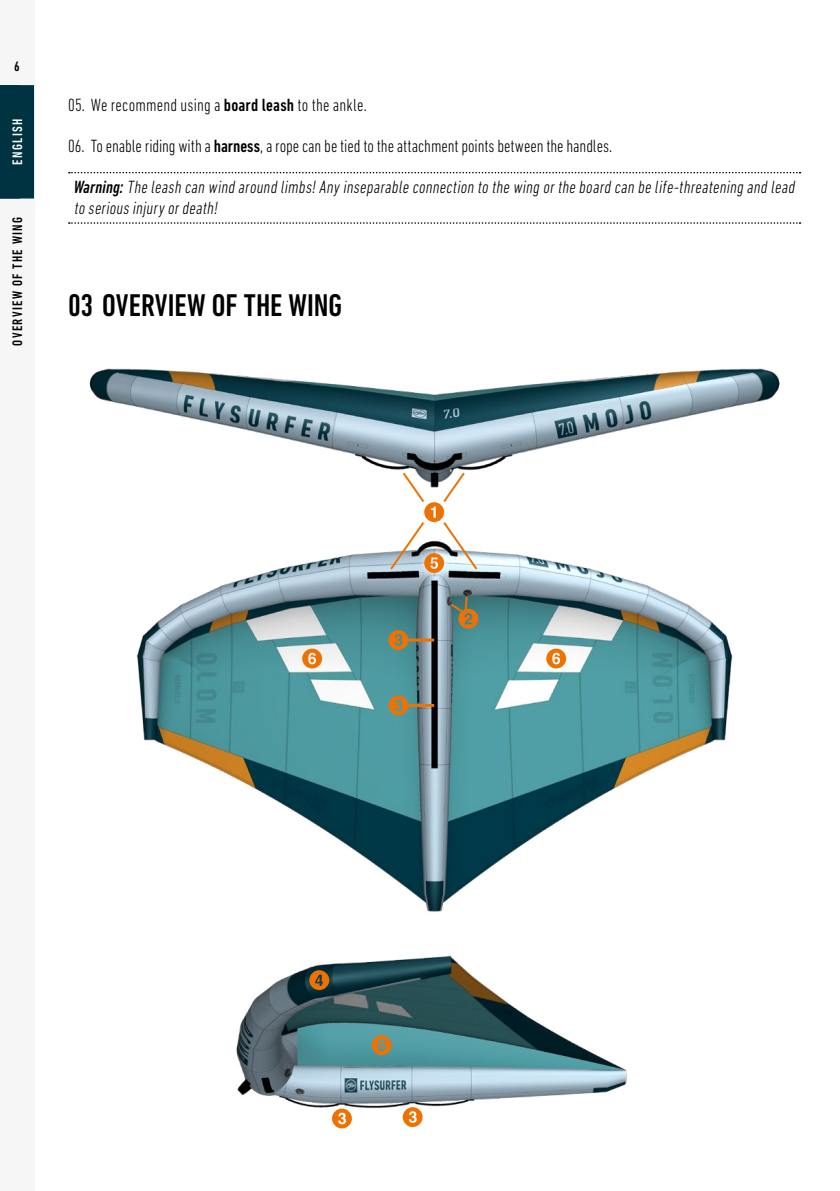
<style>
.page{position:relative;width:840px;height:1191px;background:#fff}
.page>*{position:absolute;margin:0;border:0;box-sizing:border-box;transform-origin:0 0}
.t1{font:500 condensed 32px "DIN Next LT Pro";color:#000}
.t2{font:italic 300 condensed 18px/20.6px "DIN Next LT Pro";color:#000}
.t3{font:300 condensed 18px "DIN Next LT Pro";color:#000}
.t4{font:500 condensed 14px "DIN Next LT Pro";letter-spacing:.1em;color:#000}
.t5{font:500 condensed 14px "DIN Next LT Pro";letter-spacing:.095em;color:#fff}
.s1{font-weight:500}
</style>
<div class="page">
<div style="left:0;top:0;width:34px;height:1191px;background:#f6f6f6"></div>
<div style="left:5px;top:90px;width:24px;height:103px;background:#003341"></div>
<div style="left:0;top:85px;width:34px;height:113px;border:10px solid #003341"></div>
<svg style="left:69px;top:172px;width:731px;height:1px"></svg>
<svg style="left:69px;top:222px;width:731px;height:2px"></svg>
<img style="left:136px;top:551px;width:597px;height:361px">
<img style="left:89px;top:368px;width:691px;height:102px">
<img style="left:236px;top:955px;width:391px;height:174px">
<hr style="left:407px;top:638px;width:27px;height:3px;background:#ee7203">
<hr style="left:407px;top:704px;width:27px;height:3px;background:#ee7203">
<svg style="left:309px;top:970px;width:20px;height:20px"></svg>
<svg style="left:388px;top:630px;width:20px;height:20px"></svg>
<svg style="left:402px;top:1107px;width:20px;height:20px"></svg>
<svg style="left:388px;top:695px;width:20px;height:20px"></svg>
<svg style="left:332px;top:1108px;width:19px;height:20px"></svg>
<div style="left:416px;top:546px;width:35px;height:34px;background:#fff;opacity:.85"></div>
<svg style="left:546px;top:648px;width:20px;height:20px"></svg>
<svg style="left:302px;top:648px;width:20px;height:20px"></svg>
<svg style="left:448px;top:594px;width:30px;height:34px"></svg>
<svg style="left:371px;top:1035px;width:20px;height:20px"></svg>
<svg style="left:388px;top:470px;width:91px;height:103px"></svg>
<p class="t4" style="left:14px;top:58px;width:7px">6</p>
<p class="t5" style="left:10px;top:165px;width:47px;rotate:-90deg">ENGLISH</p>
<p class="t4" style="left:10px;top:346px;width:130px;rotate:-90deg">Overview of the wing</p>
<p class="t3" style="left:68px;top:95px;width:300px">05. We recommend using a <span class="s1">board leash</span> to the ankle.</p>
<p class="t3" style="left:68px;top:136px;width:545px">06. To enable riding with a <span class="s1">harness</span>, a rope can be tied to the attachment points between the handles.</p>
<p class="t2" style="left:74px;top:177px;width:725px"><span class="s1">Warning:</span> The leash can wind around limbs!Any inseparable connection to the wing orthe board can be life-threatening and lead to serious injury ordeath!</p>
<h1 class="t1" style="left:68px;top:287px;width:273px">03 OVERVIEW OF THE WING</h1>
</div>
